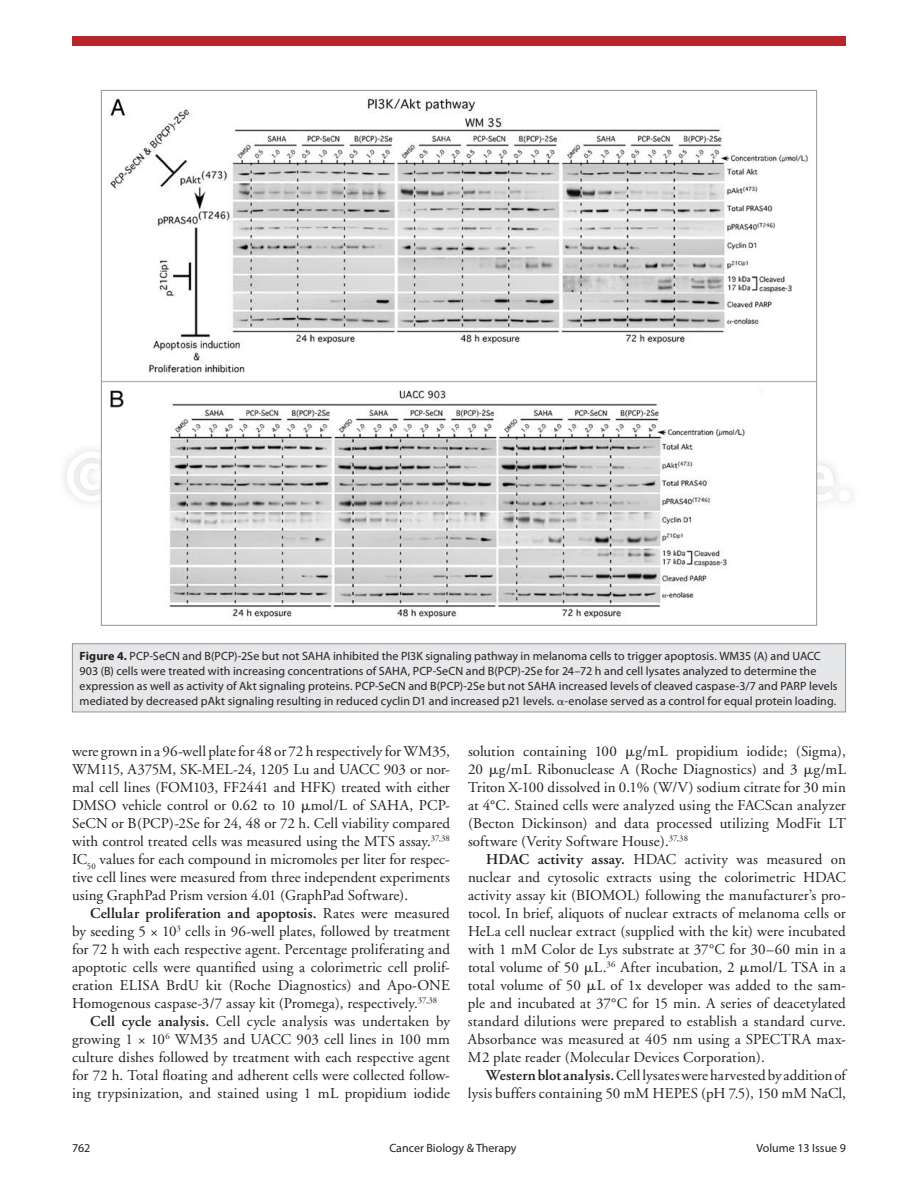
<style>
.page{position:relative;width:918px;height:1188px;background:#fff}
.page>*{position:absolute;margin:0;border:0;box-sizing:border-box;transform-origin:0 0}
.t1{font:15px/18px "Adobe Garamond";letter-spacing:.01em;color:#231f20;text-align:justify}
.t2{font:600 15px "Adobe Garamond";letter-spacing:.005em;color:#231f20}
.t3{font:12px/15px "Myriad Pro";letter-spacing:.005em;color:#231f20}
.s1{font-weight:700}
.s2{font-family:"Universal Std Greekw Math Pi"}
.s3{font-weight:400}
.s4{font-weight:600}
</style>
<div class="page">
<img style="left:64px;top:442px;width:788px;height:177px">
<div style="left:72px;top:36px;width:774px;height:10px;background:#b7262b"></div>
<div style="left:72px;top:644px;width:774px;height:68px;background:#e6e7e9"></div>
<div style="left:72px;top:643px;width:774px;height:69px;border:1px solid #939598"></div>
<img style="left:103px;top:97px;width:712px;height:522px">
<p class="t3" style="left:80px;top:648px;width:743px;text-indent:254px">inhibited the PI3K signaling pathway in melanoma cells to trigger apoptosis. WM35 (A) and UACC<br>903 (B) cells were treated with increasing concentrations of SAHA</p>
<p class="t3" style="left:80px;top:648px;width:231px"><span class="s1">Figure 4.</span> PCP-SeCN and B(PCP)-2Se but not SAHA</p>
<p class="t3" style="left:80px;top:663px;width:738px;text-indent:328px">, PCP-SeCN and B(PCP)-2Se for 24–72 h and cell lysates analyzed to determine the expression as well as activity of Akt signaling proteins. PCP-SeCN and B(PCP)-2Se but not SAHA</p>
<p class="t3" style="left:80px;top:678px;width:760px;text-align:right">increased levels of cleaved caspase-3/7 and PARP levels<br>mediated by decreased pAkt signaling resulting in reduced cyclin D1 and increased p21 levels. <span class="s2">α</span>-enolase served as a control for equal protein loading.</p>
<p class="t1" style="left:72px;top:743px;width:380px">were grown in a 96-well plate for 48 or 72 h respectively for WM35, WM115, A375M, SK-MEL-24, 1205 Lu and UACC 903 or nor&shy;mal cell lines (FOM103, FF2441 and HFK) treated with either DMSO vehicle control or 0.62 to 10 <span class="s2">μ</span>mol/L of SAHA, PCP-SeCN or B(PCP)-2Se for 24, 48 or 72 h. Cell viability compared with control treated cells was measured using the MTS assay.<sup>37,38<br></sup>IC<sub>50</sub> values for each compound in micromoles per liter for respec&shy;tive cell lines were measured from three independent experiments using GraphPad Prism version 4.01 (GraphPad Software).</p>
<p class="t2" style="left:90px;top:905px;width:361px">Cellular proliferation and apoptosis. <span class="s3">Rates were measured</span></p>
<p class="t1" style="left:72px;top:923px;width:379px">by seeding 5 × 10<sup>3</sup> cells in 96-well plates, followed by treatment</p>
<p class="t1" style="left:72px;top:941px;width:379px">for 72 h with each respective agent. Percentage proliferating and</p>
<p class="t1" style="left:72px;top:959px;width:379px">apoptotic cells were quantified using a colorimetric cell prolif-</p>
<p class="t1" style="left:72px;top:977px;width:379px">eration ELISA BrdU kit (Roche Diagnostics) and Apo-ONE</p>
<p class="t1" style="left:72px;top:995px;width:367px">Homogenous caspase-3/7 assay kit (Promega), respectively.<sup>37,38</sup></p>
<p class="t1" style="left:90px;top:1013px;width:361px"><span class="s4">Cell cycle analysis.</span> Cell cycle analysis was undertaken by</p>
<p class="t1" style="left:72px;top:1031px;width:380px">growing 1 × 10<sup>6</sup> WM35 and UACC 903 cell lines in 100 mm</p>
<p class="t1" style="left:72px;top:1049px;width:379px">culture dishes followed by treatment with each respective agent</p>
<p class="t1" style="left:72px;top:1067px;width:379px">for 72 h. Total floating and adherent cells were collected follow-</p>
<p class="t1" style="left:72px;top:1085px;width:379px">ing trypsinization, and stained using 1 mL propidium iodide</p>
<p class="t1" style="left:468px;top:743px;width:379px">solution containing 100 <span class="s2">μ</span>g/mL propidium iodide; (Sigma), 20 <span class="s2">μ</span>g/mL Ribonuclease A (Roche Diagnostics) and 3 <span class="s2">μ</span>g/mL Triton X-100 dissolved in 0.1% (W/V) sodium citrate for 30 min at 4°C. Stained cells were analyzed using the FACScan analyzer (Becton Dickinson) and data processed utilizing ModFit LT software (Verity Software House).<sup>37,38</sup></p>
<p class="t1" style="left:468px;top:851px;width:379px;text-indent:18px"><span class="s4">HDAC activity assay.</span> HDAC activity was measured on nuclear and cytosolic extracts using the colorimetric HDAC activity assay kit (BIOMOL) following the manufacturer’s pro&shy;tocol. In brief, aliquots of nuclear extracts of melanoma cells or HeLa cell nuclear extract (supplied with the kit) were incubated with 1 mM Color de Lys substrate at 37°C for 30–60 min in a total volume of 50 <span class="s2">μ</span>L.<sup>36</sup> After incubation, 2 <span class="s2">μ</span>mol/L TSA in a total volume of 50 <span class="s2">μ</span>L of 1x developer was added to the sam&shy;ple and incubated at 37°C for 15 min. A series of deacetylated standard dilutions were prepared to establish a standard curve.<br>Absorbance was measured at 405 nm using a SPECTRA max-M2 plate reader (Molecular Devices Corporation).</p>
<p class="t1" style="left:468px;top:1067px;width:379px;text-align:right"><span class="s4">Western blot analysis.</span> Cell lysates were harvested by addition of lysis buffers containing 50 mM HEPES (pH 7.5), 150 mM NaCl,</p>
<p class="t3" style="left:72px;top:1140px;width:20px">762</p>
<p class="t3" style="left:389px;top:1140px;width:129px">Cancer Biology &amp; Therapy</p>
<p class="t3" style="left:757px;top:1140px;width:91px">Volume 13 Issue 9</p>
</div>
